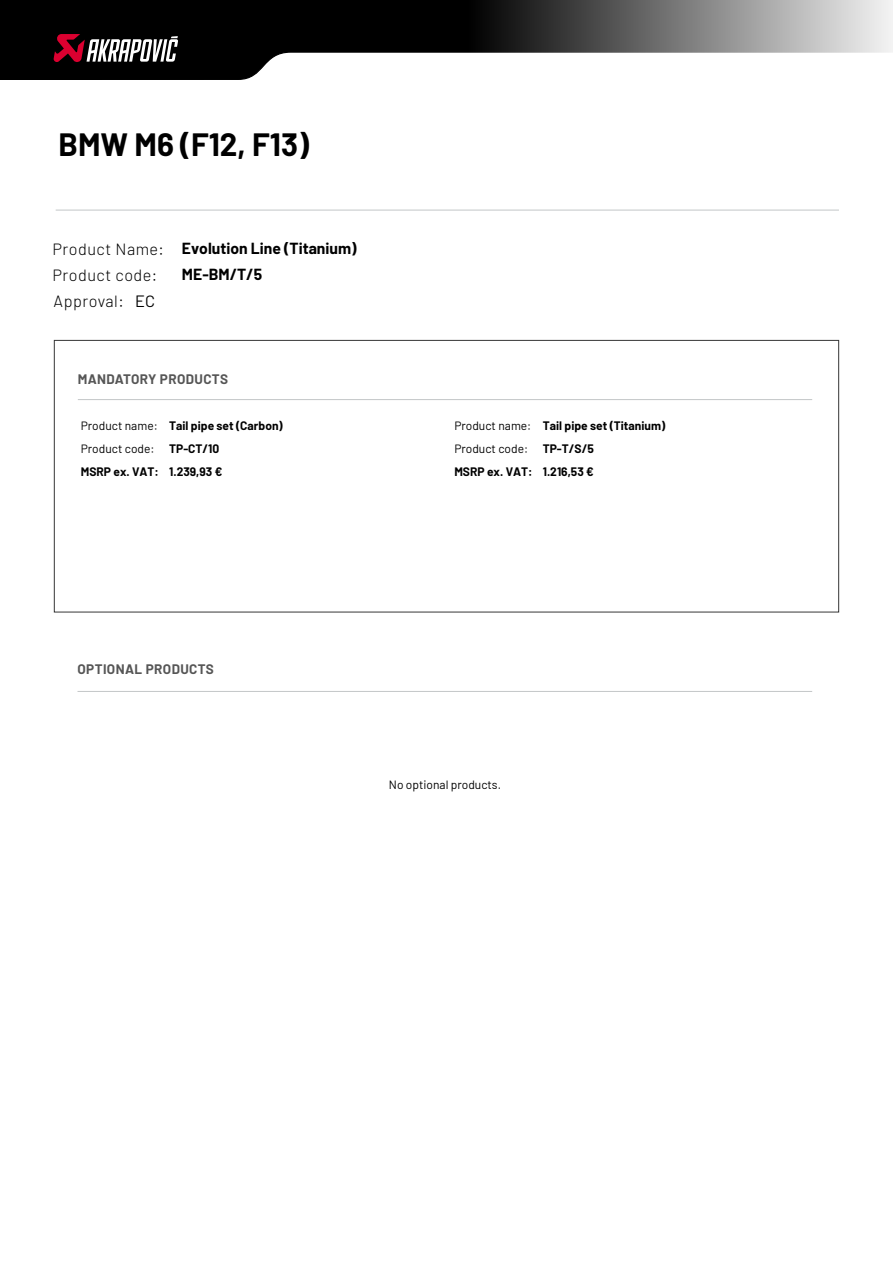
<style>
.page{position:relative;width:893px;height:1263px;background:#fff}
.page>*{position:absolute;margin:0;border:0;box-sizing:border-box;transform-origin:0 0}
.t1{font:700 31.5px "Barlow";color:#000}
.t2{font:16.35px "Barlow";color:#000}
.t3{font:300 16.2px "Barlow";letter-spacing:.03em;color:#000}
.t4{font:700 15.75px/26.2px "Barlow";color:#000}
.t5{font:700 13.5px "Barlow";letter-spacing:.03em;color:#565656}
.t6{font:700 12px/23px "Barlow";color:#000}
.t7{font:12px/23px "Barlow";color:#000}
</style>
<div class="page">
<svg style="left:0;top:0;width:893px;height:80px"></svg>
<svg style="left:53px;top:34px;width:125px;height:29px"></svg>
<hr style="left:78px;top:399px;width:734px;height:1px;background:#c3c6c7">
<hr style="left:78px;top:691px;width:734px;height:1px;background:#c3c6c7">
<hr style="left:56px;top:210px;width:783px;height:1px;background:#c3c6c7">
<h1 class="t1" style="left:58px;top:125px;width:252px">BMW M6 (F12, F13)</h1>
<h3 class="t3" style="left:53px;top:237px;width:113px">Product Name:</h3>
<h3 class="t3" style="left:53px;top:263px;width:106px">Product code:</h3>
<h3 class="t3" style="left:54px;top:289px;width:72px">Approval:</h3>
<h2 class="t2" style="left:135px;top:290px;width:21px">EC</h2>
<h3 class="t4" style="left:182px;top:234px;width:176px">Evolution Line (Titanium)<br>ME-BM/T/5</h3>
<p class="t5" style="left:78px;top:369px;width:152px">MANDATORY PRODUCTS</p>
<p class="t7" style="left:81px;top:414px;width:78px">Product name:<br>Product code:</p>
<p class="t6" style="left:81px;top:460px;width:80px">MSRP ex. VAT:</p>
<p class="t6" style="left:169px;top:414px;width:115px">Tail pipe set (Carbon)<br>TP-CT/10<br>1.239,93 €</p>
<p class="t7" style="left:454px;top:414px;width:78px">Product name:<br>Product code:</p>
<p class="t6" style="left:454px;top:460px;width:80px">MSRP ex. VAT:</p>
<p class="t6" style="left:543px;top:414px;width:124px">Tail pipe set (Titanium)<br>TP-T/S/5<br>1.216,53 €</p>
<p class="t5" style="left:77px;top:659px;width:138px">OPTIONAL PRODUCTS</p>
<p class="t7" style="left:389px;top:772px;width:114px">No optional products.</p>
</div>
